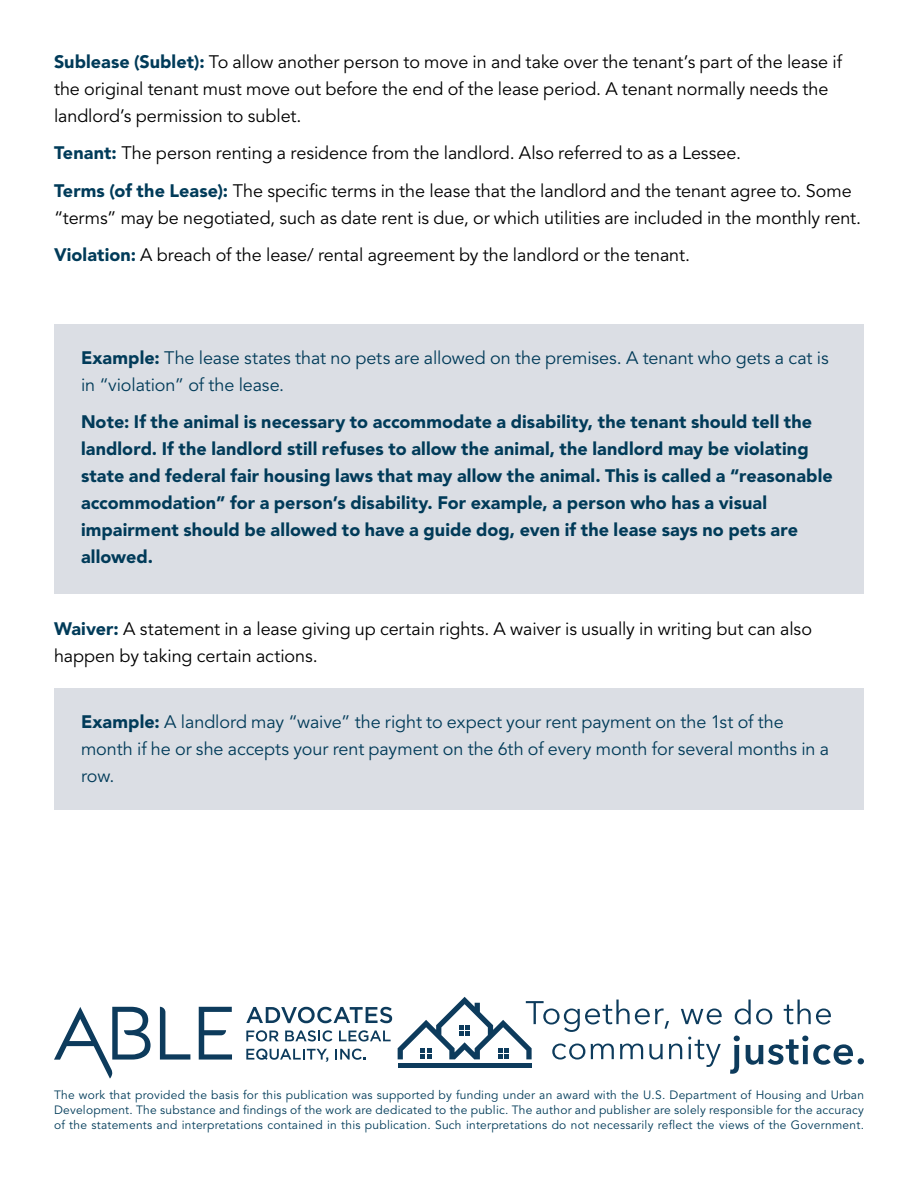
<style>
.page{position:relative;width:918px;height:1188px;background:#fff}
.page>*{position:absolute;margin:0;border:0;box-sizing:border-box;transform-origin:0 0}
.t1{font:18px/27px "Avenir LT Std";letter-spacing:-.005em;color:#000}
.t2{font:900 18px/27px "Avenir LT Std";letter-spacing:.005em;color:#013b59}
.t3{font:18px/27px "Avenir LT Std";letter-spacing:-.005em;color:#013b59}
.t4{font:12px/15px "Avenir LT Std";letter-spacing:.02em;color:#013b59;text-align:justify}
.s1{font-weight:900;color:#013b59}
.s2{font-weight:900}
</style>
<div class="page">
<div style="left:54px;top:324px;width:810px;height:270px;background:#dbdee4"></div>
<div style="left:54px;top:688px;width:810px;height:122px;background:#dbdee4"></div>
<svg style="left:735px;top:1000px;width:37px;height:25px"></svg>
<svg style="left:784px;top:1000px;width:47px;height:25px"></svg>
<svg style="left:730px;top:1036px;width:10px;height:38px"></svg>
<svg style="left:746px;top:1036px;width:118px;height:29px"></svg>
<svg style="left:246px;top:1007px;width:146px;height:16px"></svg>
<svg style="left:246px;top:1030px;width:33px;height:12px"></svg>
<svg style="left:285px;top:1030px;width:47px;height:12px"></svg>
<svg style="left:339px;top:1030px;width:52px;height:12px"></svg>
<svg style="left:246px;top:1049px;width:82px;height:13px"></svg>
<svg style="left:335px;top:1049px;width:30px;height:11px"></svg>
<svg style="left:54px;top:1007px;width:97px;height:72px"></svg>
<svg style="left:160px;top:1007px;width:30px;height:53px"></svg>
<svg style="left:199px;top:1007px;width:33px;height:53px"></svg>
<svg style="left:398px;top:997px;width:324px;height:70px"></svg>
<hr style="left:398px;top:1064px;width:134px;height:4px;background:#0d3b5c">
<p class="t1" style="left:54px;top:48px;width:790px"><span class="s1">Sublease (Sublet):</span> To allow another person to move in and take over the tenant’s part of the lease if the original tenant must move out before the end of the lease period. A tenant normally needs the landlord’s permission to sublet.</p>
<p class="t1" style="left:54px;top:140px;width:689px"><span class="s1">Tenant:</span> The person renting a residence from the landlord. Also referred to as a Lessee.</p>
<p class="t1" style="left:54px;top:177px;width:809px"><span class="s1">Terms (of the Lease):</span> The specific terms in the lease that the landlord and the tenant agree to. Some “terms” may be negotiated, such as date rent is due, or which utilities are included in the monthly rent.</p>
<p class="t1" style="left:54px;top:242px;width:638px"><span class="s1">Violation:</span> A breach of the lease/ rental agreement by the landlord or the tenant.</p>
<p class="t3" style="left:81px;top:345px;width:749px"><span class="s2">Example:</span> The lease states that no pets are allowed on the premises. A tenant who gets a cat is in “violation” of the lease.</p>
<p class="t2" style="left:81px;top:409px;width:753px">Note: If the animal is necessary to accommodate a disability, the tenant should tell the landlord. If the landlord still refuses to allow the animal, the landlord may be violating state and federal fair housing laws that may allow the animal. This is called a “reasonable accommodation” for a person’s disability. For example, a person who has a visual impairment should be allowed to have a guide dog, even if the lease says no pets are allowed.</p>
<p class="t1" style="left:54px;top:615px;width:760px"><span class="s1">Waiver:</span> A statement in a lease giving up certain rights. A waiver is usually in writing but can also happen by taking certain actions.</p>
<p class="t3" style="left:81px;top:709px;width:750px"><span class="s2">Example:</span> A landlord may “waive” the right to expect your rent payment on the 1st of the month if he or she accepts your rent payment on the 6th of every month for several months in a row.</p>
<p class="t4" style="left:54px;top:1087px;width:812px">The work that provided the basis for this publication was supported by funding under an award with the U.S. Department of Housing and Urban Development. The substance and findings of the work are dedicated to the public. The author and publisher are solely responsible for the accuracy of the statements and interpretations contained in this publication. Such interpretations do not necessarily reflect the views of the Government.</p>
</div>
